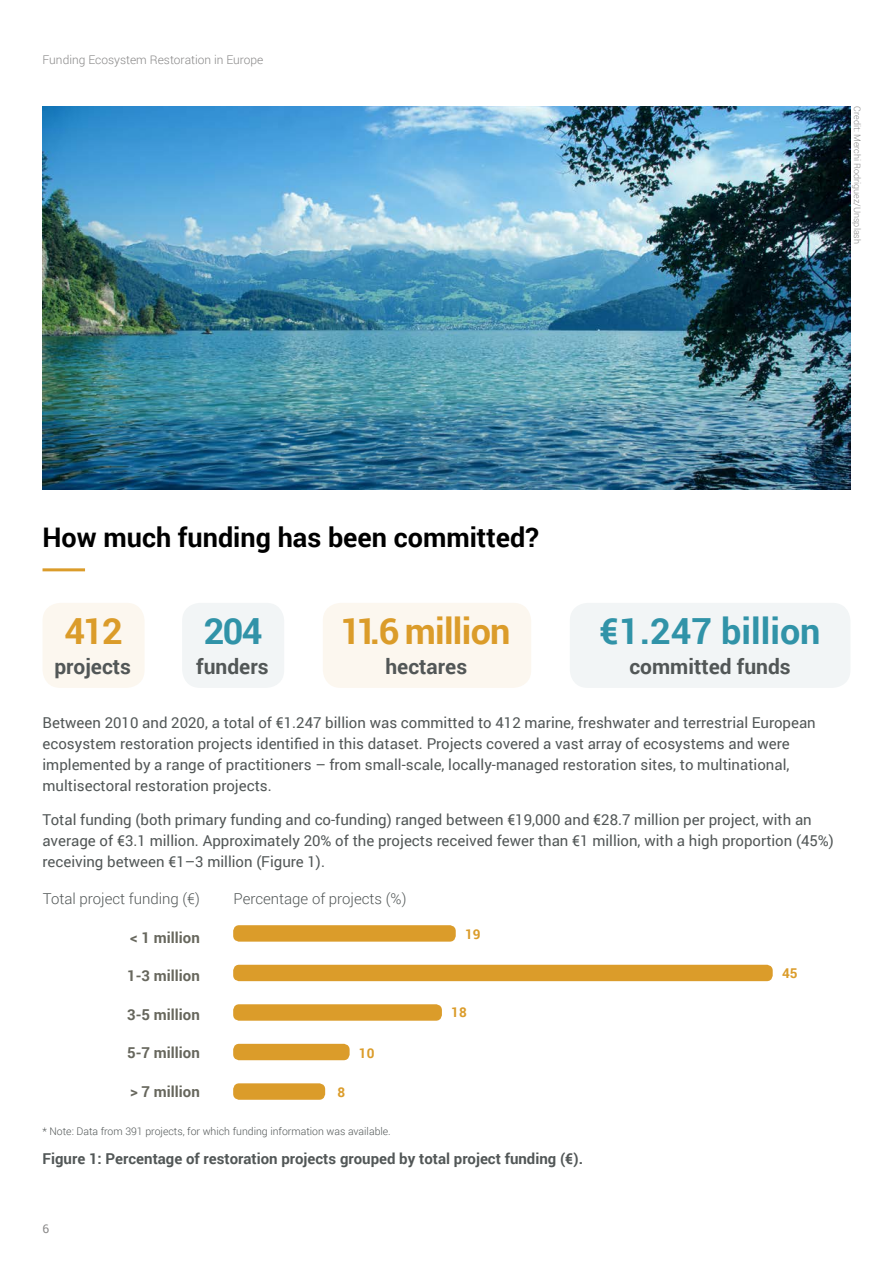
<style>
.page{position:relative;width:893px;height:1263px;background:#fff}
.page>*{position:absolute;margin:0;border:0;box-sizing:border-box;transform-origin:0 0}
.t1{font:700 36px "Roboto";color:#3193a8}
.t2{font:700 36px "Roboto";letter-spacing:-.02em;color:#db9c2a}
.t3{font:700 27px "Roboto";color:#000}
.t4{font:700 21px "Roboto";color:#525757}
.t5{font:15px/21px "Roboto";color:#525757}
.t6{font:700 15px "Roboto";color:#525757}
.t7{font:700 15px "Roboto";color:#67675d}
.t8{font:300 15px "Roboto";color:#525757}
.t9{font:700 13.5px "Roboto";color:#db9c2a}
.t10{font:300 12px "Roboto";color:#898888}
.t11{font:12px "Roboto";color:#898888}
.t12{font:300 10.5px "Roboto";color:#525757}
.t13{font:300 9px "Roboto";color:#898888}
</style>
<div class="page">
<hr style="left:43px;top:568px;width:42px;height:3px;background:#db9c2a">
<div style="left:233px;top:925px;width:223px;height:17px;background:#db9c2a;border-radius:6px"></div>
<div style="left:233px;top:1083px;width:92px;height:17px;background:#db9c2a;border-radius:6px"></div>
<div style="left:233px;top:1044px;width:117px;height:16px;background:#db9c2a;border-radius:6px"></div>
<div style="left:233px;top:1004px;width:209px;height:17px;background:#db9c2a;border-radius:6px"></div>
<div style="left:233px;top:965px;width:540px;height:16px;background:#db9c2a;border-radius:6px"></div>
<div style="left:570px;top:603px;width:280px;height:85px;background:#f2f5f6;border-radius:18px"></div>
<div style="left:323px;top:603px;width:208px;height:85px;background:#fcf7ef;border-radius:18px"></div>
<div style="left:182px;top:603px;width:102px;height:85px;background:#f2f5f6;border-radius:18px"></div>
<div style="left:43px;top:603px;width:102px;height:85px;background:#fcf7ef;border-radius:18px"></div>
<img style="left:43px;top:107px;width:807px;height:383px">
<p class="t10" style="left:43px;top:51px;width:222px">Funding Ecosystem Restoration in Europe</p>
<p class="t13" style="left:864px;top:106px;width:139px;rotate:90deg">Credit: Merchi Rodriguez/Unsplash</p>
<h2 class="t3" style="left:43px;top:518px;width:498px">How much funding has been committed?</h2>
<h1 class="t2" style="left:64px;top:605px;width:60px">412</h1>
<h3 class="t4" style="left:54px;top:651px;width:78px">projects</h3>
<h1 class="t1" style="left:204px;top:605px;width:60px">204</h1>
<h3 class="t4" style="left:196px;top:651px;width:74px">funders</h3>
<h1 class="t2" style="left:341px;top:605px;width:171px">11.6 million</h1>
<h3 class="t4" style="left:385px;top:651px;width:83px">hectares</h3>
<h1 class="t1" style="left:599px;top:605px;width:223px">€1.247 billion</h1>
<h3 class="t4" style="left:629px;top:651px;width:163px">committed funds</h3>
<p class="t5" style="left:43px;top:712px;width:775px">Between 2010 and 2020, a total of €1.247 billion was committed to 412 marine, freshwater and terrestrial European ecosystem restoration projects identified in this dataset. Projects covered a vast array of ecosystems and were implemented by a range of practitioners – from small-scale, locally-managed restoration sites, to multinational, multisectoral restoration projects.</p>
<p class="t5" style="left:43px;top:809px;width:793px">Total funding (both primary funding and co-funding) ranged between €19,000 and €28.7 million per project, with an average of €3.1 million. Approximately 20% of the projects received fewer than €1 million, with a high proportion (45%) receiving between €1–3 million (Figure 1).</p>
<p class="t8" style="left:43px;top:888px;width:159px">Total project funding (€)</p>
<p class="t7" style="left:130px;top:927px;width:71px">&lt; 1 million</p>
<p class="t7" style="left:127px;top:965px;width:74px">1-3 million</p>
<p class="t7" style="left:127px;top:1004px;width:74px">3-5 million</p>
<p class="t7" style="left:127px;top:1042px;width:74px">5-7 million</p>
<p class="t7" style="left:130px;top:1081px;width:71px">&gt; 7 million</p>
<p class="t8" style="left:233px;top:888px;width:174px">Percentage of projects (%)</p>
<p class="t9" style="left:465px;top:924px;width:17px">19</p>
<p class="t9" style="left:782px;top:964px;width:17px">45</p>
<p class="t9" style="left:451px;top:1003px;width:17px">18</p>
<p class="t9" style="left:359px;top:1043px;width:17px">10</p>
<p class="t9" style="left:338px;top:1083px;width:9px">8</p>
<p class="t12" style="left:43px;top:1123px;width:350px">* Note: Data from 391 projects, for which funding information was available.</p>
<p class="t6" style="left:43px;top:1148px;width:542px">Figure 1: Percentage of restoration projects grouped by total project funding (€).</p>
<p class="t11" style="left:43px;top:1220px;width:8px">6</p>
</div>
